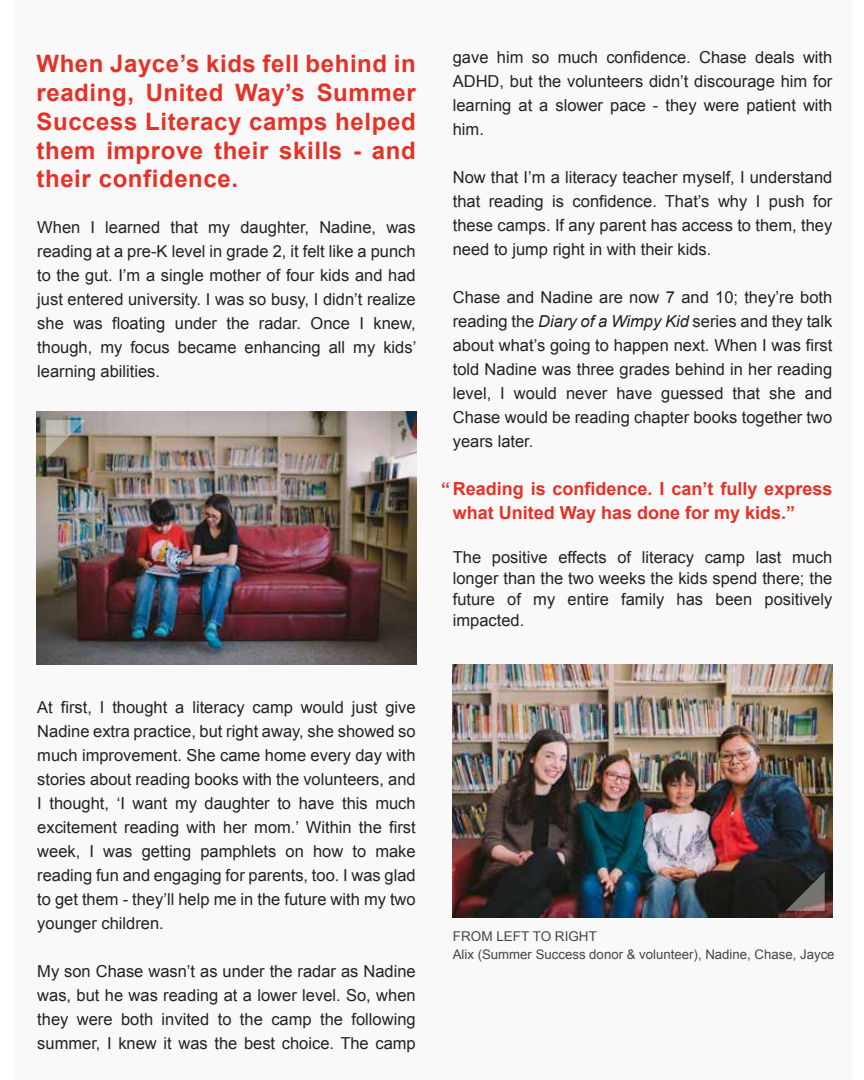
<style>
.page{position:relative;width:864px;height:1080px;background:#fff}
.page>*{position:absolute;margin:0;border:0;box-sizing:border-box;transform-origin:0 0}
.t1{font:700 24px/28.8px "Arial";letter-spacing:.025em;color:#e43226;text-align:justify}
.t2{font:700 18px/24px "Arial";color:#e43226}
.t3{font:16.5px/24px "Arial";color:#232323;text-align:justify}
.t4{font:700 16.5px "Arial";color:#219bd2}
.t5{font:13.5px "Arial";color:#474647}
.t6{font:13.2px "Arial";color:#474647}
.s1{font-style:italic}
</style>
<div class="page">
<div style="left:15px;top:0;width:837px;height:1080px;background:#f9f9f9"></div>
<img style="left:37px;top:411px;width:379px;height:253px">
<img style="left:453px;top:664px;width:379px;height:253px">
<svg style="left:46px;top:420px;width:39px;height:39px;background:#999588"></svg>
<svg style="left:786px;top:872px;width:39px;height:39px;background:#4d4947"></svg>
<h1 class="t1" style="left:36px;top:50px;width:381px">When Jayce’s kids fell behind in reading, United Way’s Summer Success Literacy camps helped them improve their skills - and their confidence.</h1>
<p class="t3" style="left:453px;top:46px;width:381px">gave him so much confidence. Chase deals with ADHD, but the volunteers didn’t discourage him for learning at a slower pace - they were patient with him.</p>
<p class="t3" style="left:453px;top:166px;width:381px">Now that I’m a literacy teacher myself, I understand that reading is confidence. That’s why I push for these camps. If any parent has access to them, they need to jump right in with their kids.</p>
<p class="t3" style="left:453px;top:286px;width:381px">Chase and Nadine are now 7 and 10; they’re both reading the <span class="s1">Diary of a Wimpy Kid</span> series and they talk about what’s going to happen next. When I was first told Nadine was three grades behind in her reading level, I would never have guessed that she and Chase would be reading chapter books together two years later.</p>
<p class="t2" style="left:453px;top:478px;width:381px;text-indent:-12px">“Reading is confidence. I can’t fully express what United Way has done for my kids.”</p>
<p class="t3" style="left:453px;top:547px;width:381px;line-height:21px">The positive effects of literacy camp last much longer than the two weeks the kids spend there; the future of my entire family has been positively impacted.</p>
<p class="t3" style="left:37px;top:215px;width:381px">When I learned that my daughter, Nadine, was reading at a pre-K level in grade 2, it felt like a punch to the gut. I’m a single mother of four kids and had just entered university. I was so busy, I didn’t realize she was floating under the radar. Once I knew, though, my focus became enhancing all my kids’ learning abilities.</p>
<p class="t3" style="left:37px;top:695px;width:380px">At first, I thought a literacy camp would just give Nadine extra practice, but right away, she showed so much improvement. She came home every day with stories about reading books with the volunteers, and I thought, ‘I want my daughter to have this much excitement reading with her mom.’ Within the first week, I was getting pamphlets on how to make reading fun and engaging for parents, too. I was glad to get them - they’ll help me in the future with my two younger children.</p>
<p class="t3" style="left:37px;top:959px;width:380px">My son Chase wasn’t as under the radar as Nadine was, but he was reading at a lower level. So, when they were both invited to the camp the following summer, I knew it was the best choice. The camp</p>
<p class="t5" style="left:453px;top:928px;width:146px">FROM LEFT TO RIGHT</p>
<p class="t6" style="left:453px;top:945px;width:383px">Alix (Summer Success donor &amp; volunteer), Nadine, Chase, Jayce</p>
<p class="t4" style="left:586px;top:948px;width:281px">/////////////////////////////////////////////</p>
</div>
